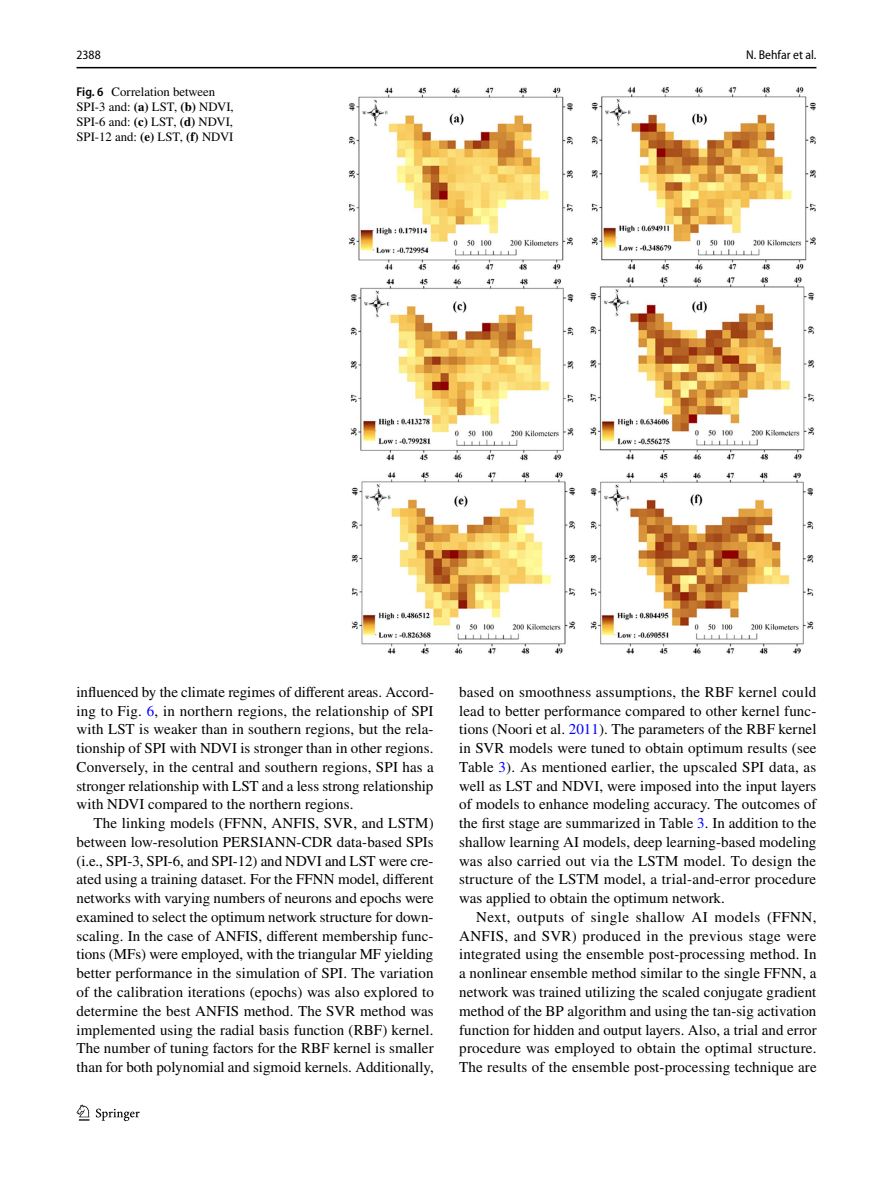
<style>
.page{position:relative;width:893px;height:1187px;background:#fff}
.page>*{position:absolute;margin:0;border:0;box-sizing:border-box;transform-origin:0 0}
.t1{font:15px/18.8px "STIX";letter-spacing:.005em;color:#000;text-align:justify}
.t2{font:12.75px/15px "STIX";color:#000}
.t3{font:semi-condensed 12.75px "Myriad Pro";color:#000}
.s1{font-family:"Myriad Pro";font-weight:600;font-stretch:semi-condensed}
.s2{font-weight:700}
.s3{color:#00f}
</style>
<div class="page">
<hr style="left:77px;top:67px;width:739px;height:1px;background:#000">
<svg style="left:77px;top:1104px;width:12px;height:16px"></svg>
<svg style="left:96px;top:1108px;width:44px;height:12px"></svg>
<img style="left:349px;top:87px;width:467px;height:567px">
<p class="t3" style="left:77px;top:48px;width:26px">2388</p>
<p class="t3" style="left:746px;top:48px;width:72px">N. Behfar et al.</p>
<p class="t2" style="left:77px;top:85px;width:159px"><span class="s1">Fig. 6</span> Correlation between<br>SPI-3 and: <span class="s2">(a)</span> LST, <span class="s2">(b)</span> NDVI,<br>SPI-6 and: <span class="s2">(c)</span> LST, <span class="s2">(d)</span> NDVI,<br>SPI-12 and: <span class="s2">(e)</span> LST, <span class="s2">(f)</span> NDVI</p>
<p class="t1" style="left:77px;top:683px;width:359px">influenced by the climate regimes of different areas. Accord&shy;ing to Fig. <span class="s3">6</span>, in northern regions, the relationship of SPI with LST is weaker than in southern regions, but the rela&shy;tionship of SPI with NDVI is stronger than in other regions.<br>Conversely, in the central and southern regions, SPI has a stronger relationship with LST and a less strong relationship with NDVI compared to the northern regions.</p>
<p class="t1" style="left:77px;top:814px;width:359px;text-indent:17px">The linking models (FFNN, ANFIS, SVR, and LSTM) between low-resolution PERSIANN-CDR data-based SPIs (i.e., SPI-3, SPI-6, and SPI-12) and NDVI and LST were cre&shy;ated using a training dataset. For the FFNN model, different networks with varying numbers of neurons and epochs were examined to select the optimum network structure for down&shy;scaling. In the case of ANFIS, different membership func&shy;tions (MFs) were employed, with the triangular MF yielding better performance in the simulation of SPI. The variation of the calibration iterations (epochs) was also explored to determine the best ANFIS method. The SVR method was implemented using the radial basis function (RBF) kernel.<br>The number of tuning factors for the RBF kernel is smaller than for both polynomial and sigmoid kernels. Additionally,</p>
<p class="t1" style="left:459px;top:683px;width:359px">based on smoothness assumptions, the RBF kernel could lead to better performance compared to other kernel func&shy;tions (Noori et al. <span class="s3">2011</span>). The parameters of the RBF kernel in SVR models were tuned to obtain optimum results (see Table <span class="s3">3</span>). As mentioned earlier, the upscaled SPI data, as well as LST and NDVI, were imposed into the input layers of models to enhance modeling accuracy. The outcomes of the first stage are summarized in Table <span class="s3">3</span>. In addition to the shallow learning AI models, deep learning-based modeling was also carried out via the LSTM model. To design the structure of the LSTM model, a trial-and-error procedure was applied to obtain the optimum network.</p>
<p class="t1" style="left:459px;top:908px;width:359px;text-indent:17px">Next, outputs of single shallow AI models (FFNN, ANFIS, and SVR) produced in the previous stage were integrated using the ensemble post-processing method. In a nonlinear ensemble method similar to the single FFNN, a network was trained utilizing the scaled conjugate gradient method of the BP algorithm and using the tan-sig activation function for hidden and output layers. Also, a trial and error procedure was employed to obtain the optimal structure.<br>The results of the ensemble post-processing technique are</p>
</div>
